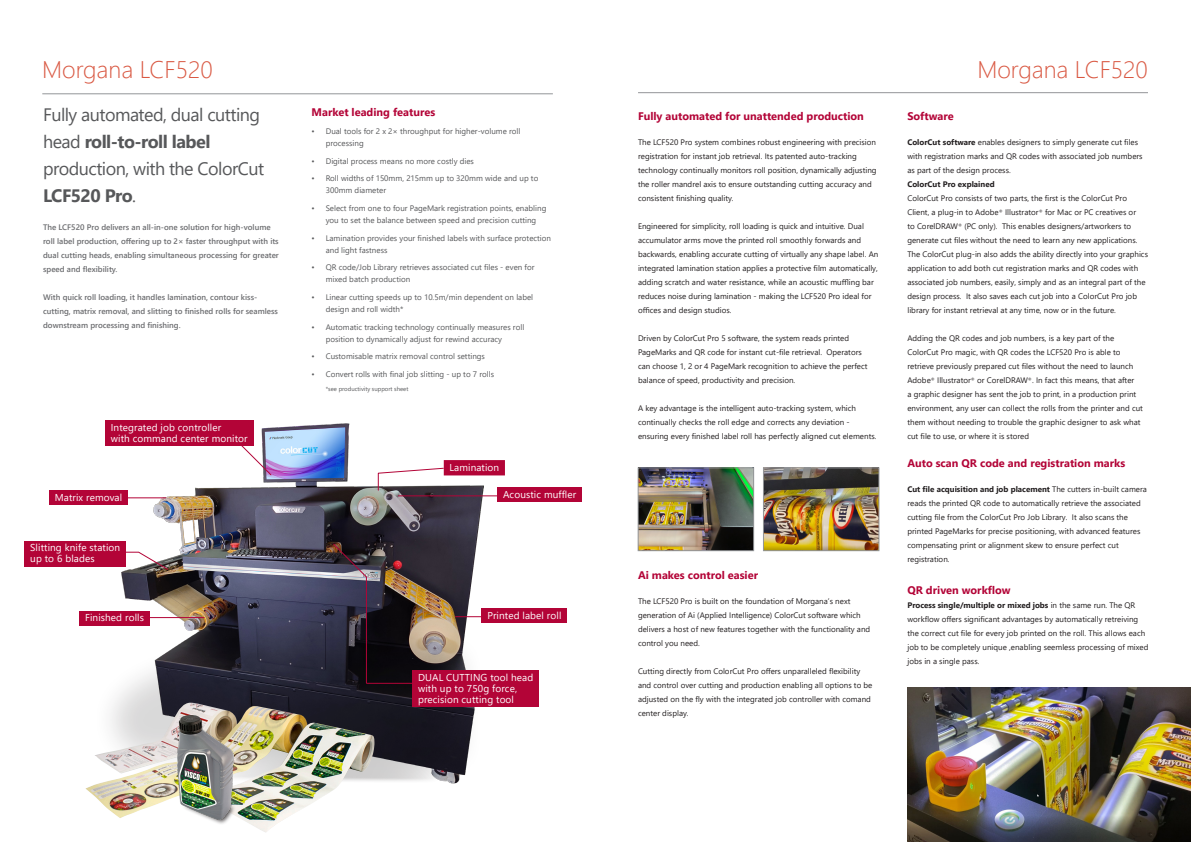
<style>
.page{position:relative;width:1191px;height:842px;background:#fff}
.page>*{position:absolute;margin:0;border:0;box-sizing:border-box;transform-origin:0 0}
.t1{font:300 24px "Segoe UI";color:#d95842}
.t2{font:18px/27px "Segoe UI";letter-spacing:-.03em;color:#57585a}
.Subhead{font:700 11px "Segoe UI";color:#b30437}
.Headings{font:700 11px "Segoe UI";color:#b30437}
.Body-_m{font:700 11px "Segoe UI";color:#b30437}
.Call_oot_m{font:10px/11px "Segoe UI";letter-spacing:.01em;color:#fff}
.Body-_m-2{font:8px/14px "Segoe UI";color:#231f20}
.t3{font:8px/12px "Segoe UI";color:#57585a}
.Body-_m-3{font:600 8px/14px "Segoe UI";color:#6c6d70}
.Body-_m-4{font:700 8px "Segoe UI";color:#231f20}
.t4{font:6px "Segoe UI";color:#57585a}
.s1{font-weight:700}
</style>
<div class="page">
<img style="left:122px;top:423px;width:362px;height:200px">
<hr style="left:638px;top:92px;width:510px;height:1px;background:#939598">
<hr style="left:42px;top:94px;width:511px;height:1px;background:#939598">
<div style="left:79px;top:611px;width:71px;height:14px;background:#b30437"></div>
<svg style="left:377px;top:460px;width:128px;height:31px"></svg>
<div style="left:412px;top:670px;width:127px;height:37px;background:#b30437"></div>
<svg style="left:175px;top:439px;width:97px;height:37px"></svg>
<div style="left:105px;top:421px;width:148px;height:25px;background:#b30437"></div>
<hr style="left:116px;top:497px;width:50px;height:1px;background:#b30437">
<div style="left:49px;top:491px;width:79px;height:14px;background:#b30437"></div>
<hr style="left:398px;top:495px;width:112px;height:1px;background:#b30437">
<div style="left:497px;top:488px;width:85px;height:14px;background:#b30437"></div>
<hr style="left:455px;top:616px;width:45px;height:1px;background:#b30437">
<div style="left:482px;top:608px;width:85px;height:15px;background:#b30437"></div>
<div style="left:25px;top:541px;width:101px;height:25px;background:#b30437"></div>
<img style="left:88px;top:543px;width:391px;height:241px">
<img style="left:85px;top:706px;width:289px;height:126px">
<div style="left:181px;top:801px;width:55px;height:24px;background:#231f20;opacity:.75"></div>
<img style="left:178px;top:716px;width:55px;height:103px">
<img style="left:765px;top:470px;width:112px;height:79px">
<div style="left:763px;top:468px;width:116px;height:83px;border:1px solid #939598"></div>
<img style="left:640px;top:470px;width:111px;height:79px">
<div style="left:638px;top:468px;width:115px;height:83px;border:1px solid #939598"></div>
<img style="left:907px;top:687px;width:284px;height:155px">
<p class="t1" style="left:42px;top:47px;width:172px">Morgana LCF520</p>
<p class="t1" style="left:977px;top:47px;width:172px">Morgana LCF520</p>
<p class="Subhead" style="left:638px;top:106px;width:227px">Fully automated for unattended production</p>
<p class="Body-_m-2" style="left:638px;top:135px;width:240px">The LCF520 Pro system combines robust engineering with precision registration for instant job retrieval. Its patented auto-tracking technology continually monitors roll position, dynamically adjusting the roller mandrel axis to ensure outstanding cutting accuracy and consistent finishing quality.</p>
<p class="Body-_m-2" style="left:638px;top:219px;width:242px">Engineered for simplicity, roll loading is quick and intuitive. Dual accumulator arms move the printed roll smoothly forwards and backwards, enabling accurate cutting of virtually any shape label. An integrated lamination station applies a protective film automatically, adding scratch and water resistance, while an acoustic muffling bar reduces noise during lamination - making the LCF520 Pro ideal for offices and design studios.</p>
<p class="Body-_m-2" style="left:638px;top:331px;width:231px">Driven by ColorCut Pro 5 software, the system reads printed PageMarks and QR code for instant cut-file retrieval. Operators can choose 1, 2 or 4 PageMark recognition to achieve the perfect balance of speed, productivity and precision.</p>
<p class="Body-_m-2" style="left:638px;top:401px;width:240px">A key advantage is the intelligent auto-tracking system, which continually checks the roll edge and corrects any deviation - ensuring every finished label roll has perfectly aligned cut elements.</p>
<p class="Headings" style="left:311px;top:102px;width:125px">Market leading features</p>
<p class="t3" style="left:326px;top:124px;width:196px;text-indent:-14px">• Dual tools for 2 x 2× throughput for higher-volume roll processing</p>
<p class="t3" style="left:311px;top:154px;width:164px">• Digital process means no more costly dies</p>
<p class="t3" style="left:326px;top:172px;width:214px;text-indent:-14px">• Roll widths of 150mm, 215mm up to 320mm wide and up to<br>300mm diameter</p>
<p class="t3" style="left:311px;top:201px;width:236px;text-align:center">• Select from one to four PageMark registration points, enabling you to set the balance between speed and precision cutting</p>
<p class="t3" style="left:326px;top:231px;width:227px;text-indent:-14px">• Lamination provides your finished labels with surface protection and light fastness</p>
<p class="t3" style="left:326px;top:261px;width:210px;text-indent:-14px">• QR code/Job Library retrieves associated cut files - even for mixed batch production</p>
<p class="t3" style="left:326px;top:290px;width:209px;text-indent:-14px">• Linear cutting speeds up to 10.5m/min dependent on label design and roll width*</p>
<p class="t3" style="left:326px;top:320px;width:200px;text-indent:-14px">• Automatic tracking technology continually measures roll position to dynamically adjust for rewind accuracy</p>
<p class="t3" style="left:311px;top:350px;width:175px">• Customisable matrix removal control settings</p>
<p class="t3" style="left:311px;top:367px;width:184px">• Convert rolls with final job slitting - up to 7 rolls</p>
<p class="t4" style="left:326px;top:383px;width:84px">*see productivity support sheet</p>
<p class="t2" style="left:43px;top:100px;width:222px">Fully automated, dual cutting head <span class="s1">roll-to-roll label </span>production, with the ColorCut<br><span class="s1">LCF520 Pro</span>.</p>
<p class="Body-_m-3" style="left:43px;top:220px;width:237px">The LCF520 Pro delivers an all-in-one solution for high-volume roll label production, offering up to 2× faster throughput with its dual cutting heads, enabling simultaneous processing for greater speed and flexibility.</p>
<p class="Body-_m-3" style="left:43px;top:290px;width:236px">With quick roll loading, it handles lamination, contour kiss&shy;cutting, matrix removal, and slitting to finished rolls for seamless downstream processing and finishing.</p>
<p class="Subhead" style="left:907px;top:106px;width:48px">Software</p>
<p class="Body-_m-2" style="left:907px;top:135px;width:237px"><span class="s1">ColorCut software</span> enables designers to simply generate cut files with registration marks and QR codes with associated job numbers as part of the design process.</p>
<p class="Body-_m-4" style="left:907px;top:177px;width:89px">ColorCut Pro explained</p>
<p class="Body-_m-2" style="left:907px;top:191px;width:242px">ColorCut Pro consists of two parts, the first is the ColorCut Pro Client, a plug-in to Adobe<sup>®</sup> Illustrator<sup>®</sup> for Mac or PC creatives or<br>to CorelDRAW<sup>®</sup> (PC only). This enables designers/artworkers to generate cut files without the need to learn any new applications.<br>The ColorCut plug-in also adds the ability directly into your graphics application to add both cut registration marks and QR codes with associated job numbers, easily, simply and as an integral part of the design process. It also saves each cut job into a ColorCut Pro job library for instant retrieval at any time, now or in the future.</p>
<p class="Body-_m-2" style="left:907px;top:331px;width:237px">Adding the QR codes and job numbers, is a key part of the ColorCut Pro magic, with QR codes the LCF520 Pro is able to retrieve previously prepared cut files without the need to launch Adobe<sup>®</sup> Illustrator<sup>®</sup> or CorelDRAW<sup>®</sup>. In fact this means, that after<br>a graphic designer has sent the job to print, in a production print environment, any user can collect the rolls from the printer and cut them without needing to trouble the graphic designer to ask what cut file to use, or where it is stored</p>
<p class="Subhead" style="left:907px;top:452px;width:219px">Auto scan QR code and registration marks</p>
<p class="Body-_m-2" style="left:907px;top:481px;width:241px"><span class="s1">Cut file acquisition and job placement</span> The cutters in-built camera reads the printed QR code to automatically retrieve the associated cutting file from the ColorCut Pro Job Library. It also scans the printed PageMarks for precise positioning, with advanced features compensating print or alignment skew to ensure perfect cut registration.</p>
<p class="Body-_m" style="left:907px;top:580px;width:105px">QR driven workflow</p>
<p class="Body-_m-2" style="left:907px;top:597px;width:242px"><span class="s1">Process single/multiple or mixed jobs</span> in the same run. The QR workflow offers significant advantages by automatically retreiving the correct cut file for every job printed on the roll. This allows each job to be completely unique ,enabling seemless processing of mixed jobs in a single pass.</p>
<p class="Call_oot_m" style="left:111px;top:421px;width:112px">Integrated job controller</p>
<p class="Call_oot_m" style="left:111px;top:432px;width:138px">with command center monitor</p>
<p class="Call_oot_m" style="left:449px;top:461px;width:51px">Lamination</p>
<p class="Call_oot_m" style="left:55px;top:491px;width:69px">Matrix removal</p>
<p class="Call_oot_m" style="left:503px;top:488px;width:75px">Acoustic muffler</p>
<p class="Call_oot_m" style="left:30px;top:541px;width:91px">Slitting knife station</p>
<p class="Call_oot_m" style="left:30px;top:552px;width:66px">up to 6 blades</p>
<p class="Subhead" style="left:638px;top:564px;width:122px">Ai makes control easier</p>
<p class="Body-_m-2" style="left:638px;top:593px;width:234px">The LCF520 Pro is built on the foundation of Morgana’s next generation of Ai (Applied Intelligence) ColorCut software which delivers a host of new features together with the functionality and control you need.</p>
<p class="Body-_m-2" style="left:638px;top:663px;width:236px">Cutting directly from ColorCut Pro offers unparalleled flexibility and control over cutting and production enabling all options to be adjusted on the fly with the integrated job controller with comand center display.</p>
<p class="Call_oot_m" style="left:487px;top:609px;width:76px">Printed label roll</p>
<p class="Call_oot_m" style="left:85px;top:611px;width:60px">Finished rolls</p>
<p class="Call_oot_m" style="left:418px;top:671px;width:117px">DUAL CUTTING tool head with up to 750g force, precision cutting tool</p>
</div>
